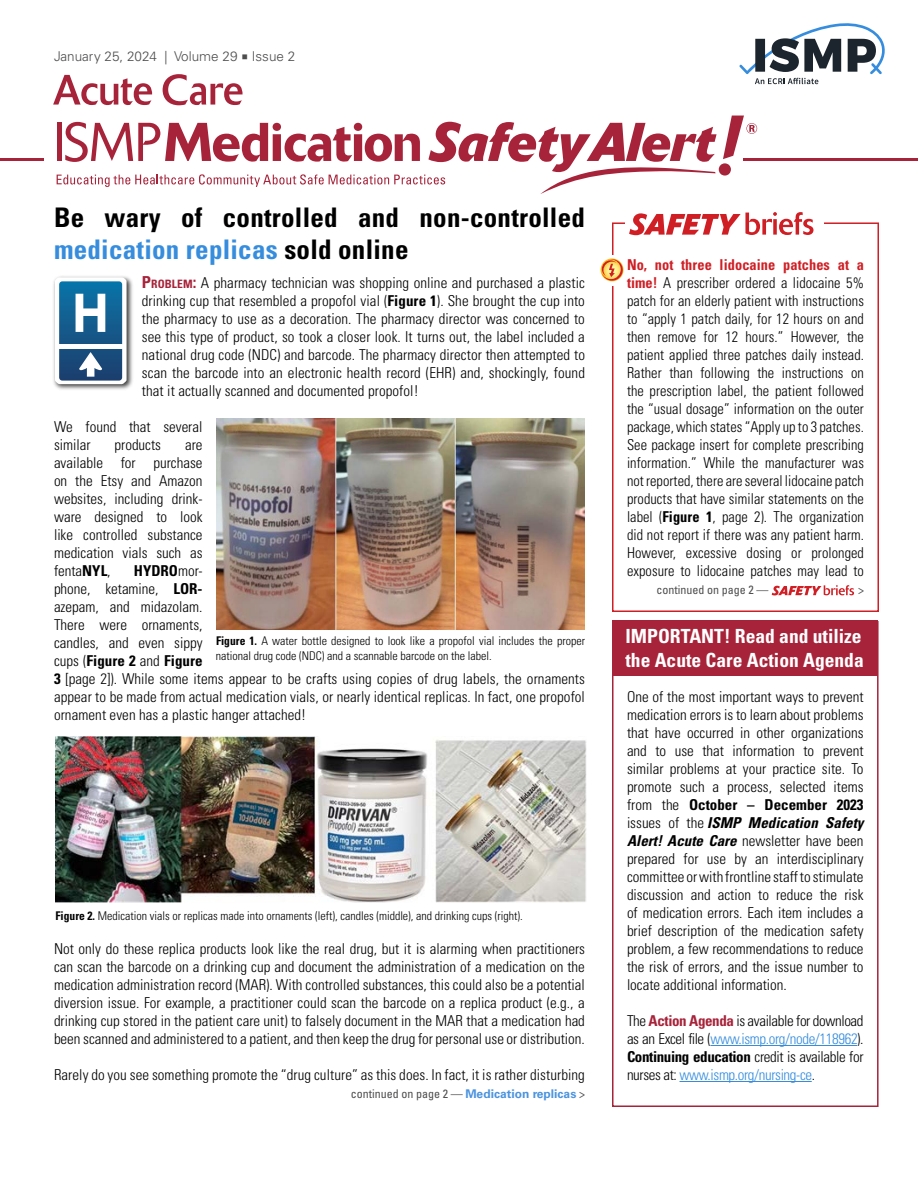
<style>
.page{position:relative;width:918px;height:1188px;background:#fff}
.page>*{position:absolute;margin:0;border:0;box-sizing:border-box;transform-origin:0 0}
.t1{font:700 condensed 27px/32.4px "Univers LT Std";letter-spacing:.01em;color:#000}
.t2{font:700 condensed 19.5px/24px "Univers LT Std";color:#fff}
.t3{font:300 condensed 15px/18px "Univers LT Std";letter-spacing:.005em;color:#000;text-align:justify}
.t4{font:300 condensed 15px/18px "Univers LT Std";letter-spacing:.005em;color:#000;text-align:justify;scale:.96 1}
.t5{font:300 13.5px "Univers LT Std";color:#4d4d4f}
.t6{font:300 condensed 12px/15px "Univers LT Std";color:#000}
.t7{font:condensed 12px "Univers LT Std";color:#4d4d4f}
.s1{font-family:"Minion Pro";font-weight:400;font-size:16.5px}
.s2{color:#368ddd}
.s3{font-weight:700;font-size:16.5px;color:#a7233a}
.s4{font-weight:700;font-size:11.55px;color:#a7233a}
.s5{font-weight:700}
.s6{font-weight:700;font-stretch:normal;color:#4b93df}
.s7{font-weight:700;color:#cf1f25}
.s8{font-weight:700;font-style:italic}
.s9{font-weight:700;color:#a7233a}
</style>
<div class="page">
<svg style="left:739px;top:23px;width:146px;height:61px"></svg>
<svg style="left:53px;top:75px;width:99px;height:30px"></svg>
<svg style="left:163px;top:74px;width:80px;height:31px"></svg>
<svg style="left:57px;top:116px;width:700px;height:78px"></svg>
<hr style="left:743px;top:158px;width:175px;height:3px;background:#a7233a">
<hr style="left:0;top:158px;width:43px;height:3px;background:#a7233a">
<img style="left:53px;top:276px;width:80px;height:114px">
<svg style="left:55px;top:277px;width:72px;height:107px"></svg>
<hr style="left:58px;top:344px;width:65px;height:4px;background:#fff">
<div style="left:612px;top:222px;width:267px;height:390px;border:2px solid #cf1f25"></div>
<div style="left:625px;top:208px;width:199px;height:29px;background:#fff"></div>
<svg style="left:629px;top:212px;width:185px;height:23px"></svg>
<svg style="left:772px;top:585px;width:82px;height:10px"></svg>
<img style="left:56px;top:737px;width:530px;height:166px">
<hr style="left:710px;top:1045px;width:147px;height:1px;background:#368ddd">
<hr style="left:680px;top:1081px;width:132px;height:1px;background:#368ddd">
<div style="left:612px;top:621px;width:267px;height:486px;border:2px solid #a7233a"></div>
<div style="left:612px;top:620px;width:266px;height:56px;background:#a7233a"></div>
<div style="left:599px;top:255px;width:26px;height:30px;background:#fff"></div>
<svg style="left:601px;top:258px;width:23px;height:23px"></svg>
<svg style="left:602px;top:259px;width:21px;height:22px"></svg>
<img style="left:216px;top:418px;width:369px;height:212px">
<p class="t5" style="left:54px;top:49px;width:243px">January 25, 2024 | Volume 29 <span class="s1">■</span> Issue 2</p>
<h1 class="t1" style="left:54px;top:201px;width:532px">Be wary of controlled and non-controlled <span class="s2">medication replicas</span> sold online</h1>
<p class="t3" style="left:142px;top:274px;width:445px"><span class="s3">P</span><span class="s4">ROBLEM</span><span class="s3">:</span> A pharmacy technician was shopping online and purchased a plastic drinking cup that resembled a propofol vial (<span class="s5">Figure 1</span>). She brought the cup into the pharmacy to use as a decoration. The pharmacy director was concerned to see this type of product, so took a closer look. It turns out, the label included a national drug code (NDC) and barcode. The pharmacy director then attempted to scan the barcode into an electronic health record (EHR) and, shockingly, found that it actually scanned and documented propofol!</p>
<p class="t3" style="left:54px;top:418px;width:150px">We found that several similar</p>
<p class="t3" style="left:115px;top:436px;width:48px">products</p>
<p class="t3" style="left:54px;top:436px;width:150px;text-indent:131px">are available for purchase on the Etsy and Amazon websites, including drink&shy;ware designed to look like controlled substance medication vials such as fenta<span class="s5">NYL</span>,</p>
<p class="t3" style="left:54px;top:562px;width:533px;text-align:left;text-indent:80px"><span class="s5">HYDRO</span>mor-<br>phone, ketamine, <span class="s5">LOR-<br></span>azepam, and midazolam.<br>There were ornaments,<br>candles, and even sippy<br>cups (<span class="s5">Figure 2</span> and <span class="s5">Figure<br>3</span> [page 2]). While some items appear to be crafts using copies of drug labels, the ornaments appear to be made from actual medication vials, or nearly identical replicas. In fact, one propofol ornament even has a plastic hanger attached!</p>
<p class="t6" style="left:216px;top:634px;width:371px"><span class="s5">Figure 1.</span> A water bottle designed to look like a propofol vial includes the proper national drug code (NDC) and a scannable barcode on the label.</p>
<p class="t6" style="left:56px;top:908px;width:469px"><span class="s5">Figure 2.</span> Medication vials or replicas made into ornaments (left), candles (middle), and drinking cups (right).</p>
<p class="t3" style="left:54px;top:940px;width:533px">Not only do these replica products look like the real drug, but it is alarming when practitioners can scan the barcode on a drinking cup and document the administration of a medication on the medication administration record (MAR). With controlled substances, this could also be a potential diversion issue. For example, a practitioner could scan the barcode on a replica product (e.g., a drinking cup stored in the patient care unit) to falsely document in the MAR that a medication had been scanned and administered to a patient, and then keep the drug for personal use or distribution.</p>
<p class="t3" style="left:54px;top:1066px;width:532px">Rarely do you see something promote the “drug culture” as this does. In fact, it is rather disturbing</p>
<p class="t7" style="left:351px;top:1086px;width:236px">continued on page 2 — <span class="s6">Medication replicas</span> &gt;</p>
<p class="t4" style="left:627px;top:256px;width:248px"><span class="s7">No, not three lidocaine patches at a time!</span> A prescriber ordered a lidocaine 5% patch for an elderly patient with instructions to “apply 1 patch daily, for 12 hours on and then remove for 12 hours.” However, the patient applied three patches daily instead.<br>Rather than following the instructions on the prescription label, the patient followed the “usual dosage” information on the outer package, which states “Apply up to 3 patches.<br>See package insert for complete prescribing information.” While the manufacturer was not reported, there are several lidocaine patch products that have similar statements on the label (<span class="s5">Figure 1</span>, page 2). The organization did not report if there was any patient harm.<br>However, excessive dosing or prolonged exposure to lidocaine patches may lead to</p>
<p class="t7" style="left:656px;top:582px;width:113px">continued on page 2 —</p>
<p class="t7" style="left:858px;top:582px;width:7px">&gt;</p>
<h2 class="t2" style="left:626px;top:624px;width:240px">IMPORTANT! Read and utilize the Acute Care Action Agenda</h2>
<p class="t3" style="left:627px;top:688px;width:238px">One of the most important ways to prevent medication errors is to learn about problems that have occurred in other organizations and to use that information to prevent similar problems at your practice site. To promote such a process, selected items from the <span class="s5">October – December 2023 </span>issues of the <span class="s8">ISMP Medication Safety Alert! Acute Care</span> newsletter have been prepared for use by an interdisciplinary committee or with frontline staff to stimulate discussion and action to reduce the risk of medication errors. Each item includes a brief description of the medication safety problem, a few recommendations to reduce the risk of errors, and the issue number to locate additional information.</p>
<p class="t3" style="left:627px;top:1012px;width:238px">The <span class="s9">Action Agenda</span> is available for download as an Excel file (<span class="s2">www.ismp.org/node/118962</span>).<br><span class="s5">Continuing education</span> credit is available for nurses at: <span class="s2">www.ismp.org/nursing-ce</span>.</p>
</div>
